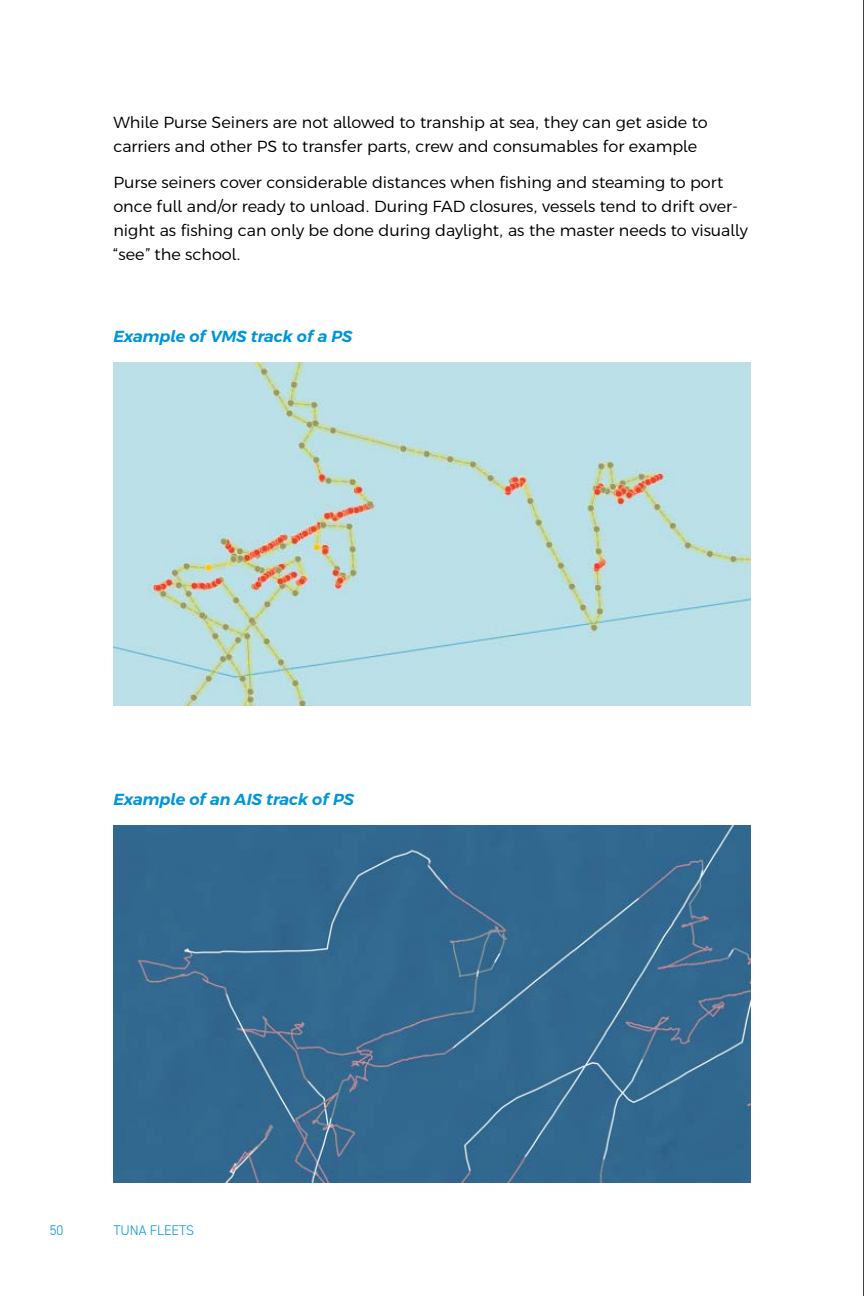
<style>
.page{position:relative;width:864px;height:1296px;background:#fff}
.page>*{position:absolute;margin:0;border:0;box-sizing:border-box;transform-origin:0 0}
.t1{font:16px/24px "Argentum Sans VF";color:#000}
.t2{font:italic 16px "Argentum Sans VF";color:#0096d9}
.t3{font:300 14px "DIN2014";letter-spacing:-.005em;color:#0096d9}
</style>
<div class="page">
<hr style="left:863px;top:0;width:1px;height:1296px;background:#000">
<img style="left:113px;top:826px;width:638px;height:357px">
<img style="left:113px;top:363px;width:638px;height:342px">
<p class="t1" style="left:113px;top:110px;width:596px">While Purse Seiners are not allowed to tranship at sea, they can get aside to carriers and other PS to transfer parts, crew and consumables for example</p>
<p class="t1" style="left:113px;top:169px;width:636px">Purse seiners cover considerable distances when fishing and steaming to port once full and/or ready to unload. During FAD closures, vessels tend to drift over&shy;night as fishing can only be done during daylight, as the master needs to visually “see” the school.</p>
<p class="t2" style="left:113px;top:325px;width:241px">Example of VMS track of a PS</p>
<p class="t2" style="left:113px;top:788px;width:242px">Example of an AIS track of PS</p>
<p class="t3" style="left:50px;top:1222px;width:15px">50</p>
<p class="t3" style="left:113px;top:1222px;width:82px">TUNA FLEETS</p>
</div>
